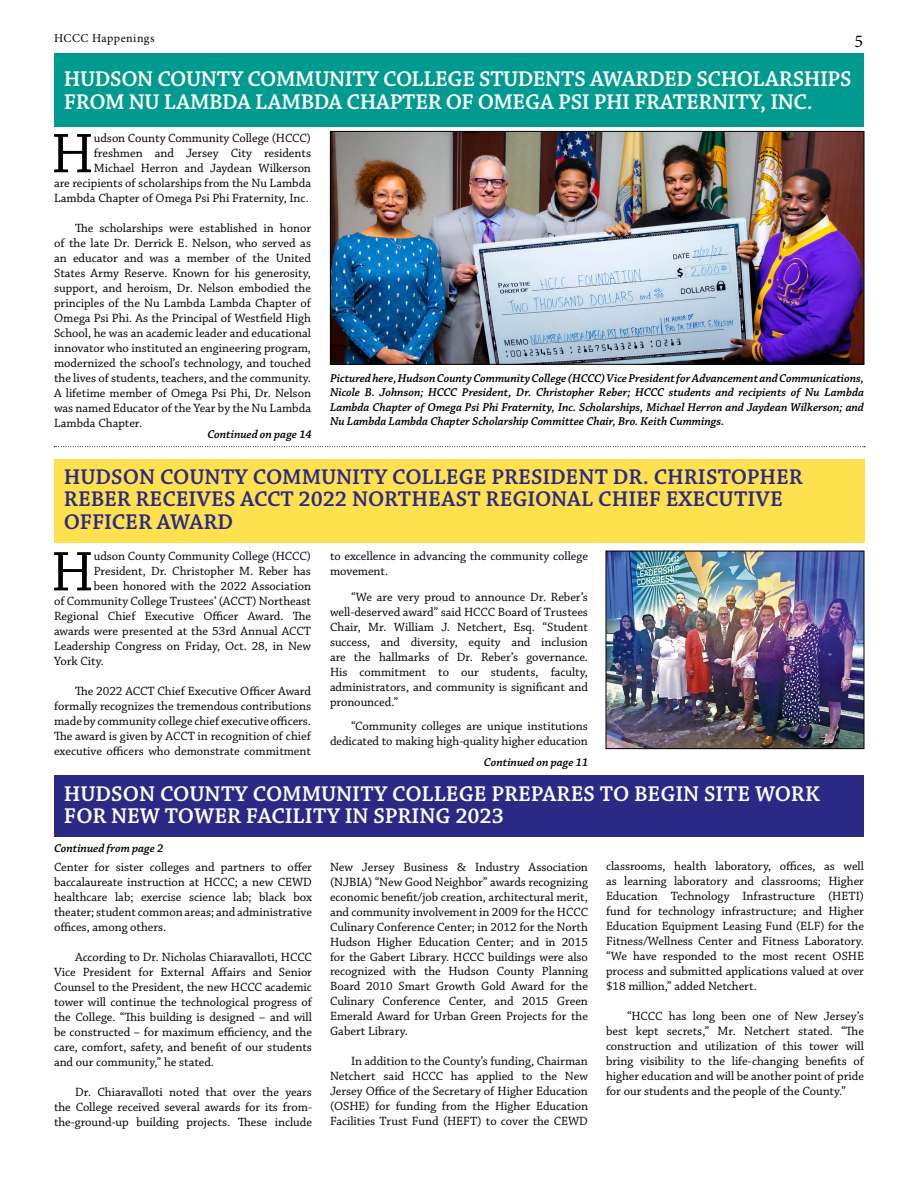
<style>
.page{position:relative;width:918px;height:1188px;background:#fff}
.page>*{position:absolute;margin:0;border:0;box-sizing:border-box;transform-origin:0 0}
.t1{font:58.8px "Chaparral Pro";color:#000}
.t2{font:600 22.5px/22.5px "Chaparral Pro";letter-spacing:-.01em;color:#fff}
.t3{font:600 22.5px/22.5px "Chaparral Pro";letter-spacing:-.005em;color:#2a2a86}
.t4{font:18px "Minion Pro";color:#000}
.t5{font:12.6px/15px "Chaparral Pro";letter-spacing:-.005em;color:#000;text-align:justify}
.t6{font:italic 600 12px/14.4px "Chaparral Pro";letter-spacing:-.005em;color:#000;text-align:justify}
.t7{font:12px "Minion Pro";letter-spacing:.04em;color:#000}
</style>
<div class="page">
<div style="left:54px;top:775px;width:810px;height:61px;background:#2a2a86"></div>
<img style="left:608px;top:553px;width:254px;height:194px">
<div style="left:606px;top:551px;width:258px;height:198px;border:1px solid #000"></div>
<div style="left:54px;top:54px;width:810px;height:73px;background:#009b90"></div>
<img style="left:332px;top:133px;width:530px;height:230px">
<div style="left:330px;top:131px;width:534px;height:234px;border:1px solid #000"></div>
<svg style="left:54px;top:446px;width:811px;height:1px"></svg>
<div style="left:54px;top:459px;width:810px;height:84px;background:#ffe14f"></div>
<p class="t7" style="left:54px;top:30px;width:102px">HCCC Happenings</p>
<h3 class="t4" style="left:855px;top:29px;width:10px">5</h3>
<h2 class="t2" style="left:64px;top:69px;width:789px">HUDSON COUNTY COMMUNITY COLLEGE STUDENTS AWARDED SCHOLARSHIPS<br>FROM NU LAMBDA LAMBDA CHAPTER OF OMEGA PSI PHI FRATERNITY, INC.</h2>
<p class="t5" style="left:54px;top:131px;width:258px;text-align:right">udson County Community College (HCCC) freshmen and Jersey City residents Michael Herron and Jaydean Wilkerson<br>are recipients of scholarships from the Nu Lambda Lambda Chapter of Omega Psi Phi Fraternity, Inc.</p>
<p class="t5" style="left:54px;top:221px;width:258px;text-indent:21px">The scholarships were established in honor of the late Dr. Derrick E. Nelson, who served as an educator and was a member of the United States Army Reserve. Known for his generosity, support, and heroism, Dr. Nelson embodied the principles of the Nu Lambda Lambda Chapter of Omega Psi Phi. As the Principal of Westfield High School, he was an academic leader and educational innovator who instituted an engineering program, modernized the school’s technology, and touched the lives of students, teachers, and the community.<br>A lifetime member of Omega Psi Phi, Dr. Nelson was named Educator of the Year by the Nu Lambda Lambda Chapter.</p>
<h1 class="t1" style="left:51px;top:121px;width:44px">H</h1>
<p class="t6" style="left:207px;top:428px;width:106px">Continued on page 14</p>
<p class="t6" style="left:330px;top:371px;width:536px">Pictured here, Hudson County Community College (HCCC) Vice President for Advancement and Communications, Nicole B. Johnson; HCCC President, Dr. Christopher Reber; HCCC students and recipients of Nu Lambda Lambda Chapter of Omega Psi Phi Fraternity, Inc. Scholarships, Michael Herron and Jaydean Wilkerson; and Nu Lambda Lambda Chapter Scholarship Committee Chair, Bro. Keith Cummings.</p>
<h2 class="t3" style="left:64px;top:466px;width:740px">HUDSON COUNTY COMMUNITY COLLEGE PRESIDENT DR. CHRISTOPHER<br>REBER RECEIVES ACCT 2022 NORTHEAST REGIONAL CHIEF EXECUTIVE<br>OFFICER AWARD</h2>
<p class="t5" style="left:330px;top:549px;width:260px">to excellence in advancing the community college movement.</p>
<p class="t5" style="left:330px;top:590px;width:260px;text-indent:21px">“We are very proud to announce Dr. Reber’s well-deserved award” said HCCC Board of Trustees Chair, Mr. William J. Netchert, Esq. “Student success, and diversity, equity and inclusion are the hallmarks of Dr. Reber’s governance.<br>His commitment to our students, faculty, administrators, and community is significant and pronounced.”</p>
<p class="t5" style="left:330px;top:719px;width:260px;text-align:right">“Community colleges are unique institutions dedicated to making high-quality higher education</p>
<p class="t6" style="left:484px;top:755px;width:106px">Continued on page 11</p>
<h1 class="t1" style="left:51px;top:539px;width:44px">H</h1>
<p class="t5" style="left:94px;top:549px;width:219px">udson County Community College (HCCC)</p>
<p class="t5" style="left:94px;top:564px;width:219px">President, Dr. Christopher M. Reber has</p>
<p class="t5" style="left:94px;top:579px;width:219px">been honored with the 2022 Association</p>
<p class="t5" style="left:54px;top:594px;width:259px">of Community College Trustees’ (ACCT) Northeast</p>
<p class="t5" style="left:54px;top:609px;width:259px">Regional Chief Executive Officer Award. The</p>
<p class="t5" style="left:54px;top:624px;width:258px">awards were presented at the 53rd Annual ACCT</p>
<p class="t5" style="left:54px;top:639px;width:259px">Leadership Congress on Friday, Oct. 28, in New</p>
<p class="t5" style="left:54px;top:654px;width:51px">York City.</p>
<p class="t5" style="left:54px;top:684px;width:259px;text-indent:21px">The 2022 ACCT Chief Executive Officer Award formally recognizes the tremendous contributions made by community college chief executive officers.<br>The award is given by ACCT in recognition of chief executive officers who demonstrate commitment</p>
<h2 class="t2" style="left:64px;top:783px;width:757px">HUDSON COUNTY COMMUNITY COLLEGE PREPARES TO BEGIN SITE WORK<br>FOR NEW TOWER FACILITY IN SPRING 2023</h2>
<p class="t6" style="left:54px;top:841px;width:111px">Continued from page 2</p>
<p class="t5" style="left:54px;top:860px;width:260px">Center for sister colleges and partners to offer baccalaureate instruction at HCCC; a new CEWD healthcare lab; exercise science lab; black box theater; student common areas; and administrative offices, among others.</p>
<p class="t5" style="left:54px;top:950px;width:260px;text-indent:21px">According to Dr. Nicholas Chiaravalloti, HCCC Vice President for External Affairs and Senior Counsel to the President, the new HCCC academic tower will continue the technological progress of the College. “This building is designed – and will be constructed – for maximum efficiency, and the care, comfort, safety, and benefit of our students and our community,” he stated.</p>
<p class="t5" style="left:54px;top:1085px;width:259px;text-indent:21px">Dr. Chiaravalloti noted that over the years the College received several awards for its from&shy;the-ground-up building projects. These include</p>
<p class="t5" style="left:330px;top:860px;width:260px">New Jersey Business &amp; Industry Association (NJBIA) “New Good Neighbor” awards recognizing economic benefit/job creation, architectural merit, and community involvement in 2009 for the HCCC Culinary Conference Center; in 2012 for the North Hudson Higher Education Center; and in 2015 for the Gabert Library. HCCC buildings were also recognized with the Hudson County Planning Board 2010 Smart Growth Gold Award for the Culinary Conference Center, and 2015 Green Emerald Award for Urban Green Projects for the Gabert Library.</p>
<p class="t5" style="left:330px;top:1054px;width:260px;text-indent:21px">In addition to the County’s funding, Chairman Netchert said HCCC has applied to the New Jersey Office of the Secretary of Higher Education (OSHE) for funding from the Higher Education Facilities Trust Fund (HEFT) to cover the CEWD</p>
<p class="t5" style="left:606px;top:859px;width:260px">classrooms, health laboratory, offices, as well as learning laboratory and classrooms; Higher Education Technology Infrastructure (HETI) fund for technology infrastructure; and Higher Education Equipment Leasing Fund (ELF) for the Fitness/Wellness Center and Fitness Laboratory. “We have responded to the most recent OSHE process and submitted applications valued at over $18 million,” added Netchert.</p>
<p class="t5" style="left:606px;top:1009px;width:260px;text-indent:21px">“HCCC has long been one of New Jersey’s best kept secrets,” Mr. Netchert stated. “The construction and utilization of this tower will bring visibility to the life-changing benefits of higher education and will be another point of pride for our students and the people of the County.”</p>
</div>
